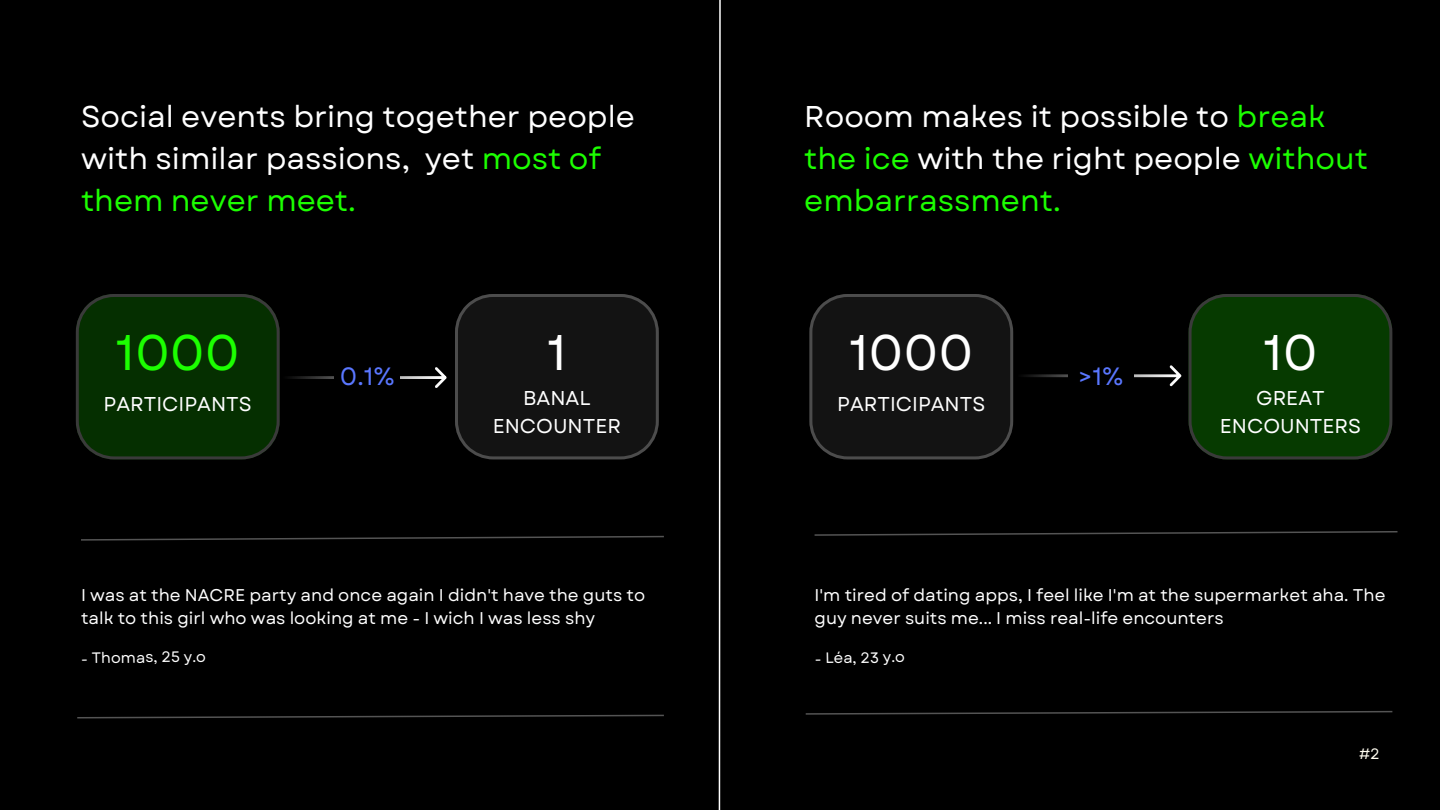
<style>
.page{position:relative;width:1440px;height:810px;background:#000}
.page>*{position:absolute;margin:0;border:0;box-sizing:border-box;transform-origin:0 0}
.t1{font:50px "Garet";color:#fff}
.t2{font:50px "Garet";color:#1cff00}
.t3{font:30px/42px "Garet";color:#fff}
.t4{font:25px "Garet";color:#5a77ff}
.t5{font:20px/27.8px "Garet";color:#fff;text-align:center}
.t6{font:17px/23.2px "Garet";color:#fff}
.t7{font:15px "Garet";color:#fff}
.t8{font:15px "Garet";color:#fffdf0}
.s1{color:#1cff00}
</style>
<div class="page">
<svg style="left:718px;top:0;width:3px;height:810px"></svg>
<svg style="left:455px;top:294px;width:204px;height:165px"></svg>
<svg style="left:76px;top:294px;width:371px;height:165px"></svg>
<div style="left:335px;top:356px;width:65px;height:41px;background:#000"></div>
<svg style="left:81px;top:535px;width:583px;height:6px"></svg>
<svg style="left:77px;top:714px;width:587px;height:5px"></svg>
<svg style="left:1189px;top:294px;width:203px;height:165px"></svg>
<svg style="left:809px;top:294px;width:372px;height:165px"></svg>
<div style="left:1068px;top:356px;width:66px;height:41px;background:#000"></div>
<svg style="left:814px;top:531px;width:584px;height:5px"></svg>
<svg style="left:805px;top:711px;width:588px;height:4px"></svg>
<p class="t3" style="left:81px;top:95px;width:555px">Social events bring together people with similar passions, yet <span class="s1">most of them never meet.</span></p>
<h1 class="t2" style="left:116px;top:317px;width:126px">1000</h1>
<h4 class="t5" style="left:104px;top:391px;width:150px">PARTICIPANTS</h4>
<h4 class="t4" style="left:340px;top:358px;width:56px">0.1%</h4>
<h3 class="t1" style="left:547px;top:317px;width:21px">1</h3>
<p class="t5" style="left:493px;top:384px;width:130px">BANAL<br>ENCOUNTER</p>
<h5 class="t6" style="left:81px;top:583px;width:566px">I was at the NACRE party and once again I didn't have the guts to talk to this girl who was looking at me - I wich I was less shy</h5>
<p class="t7" style="left:81px;top:648px;width:126px;rotate:-1deg">- Thomas, 25 y.o</p>
<h2 class="t3" style="left:804px;top:95px;width:565px">Rooom makes it possible to <span class="s1">break the ice</span> with the right people <span class="s1">without embarrassment.</span></h2>
<h1 class="t1" style="left:849px;top:317px;width:126px">1000</h1>
<h3 class="t5" style="left:837px;top:391px;width:150px">PARTICIPANTS</h3>
<p class="t4" style="left:1078px;top:358px;width:47px">&gt;1%</p>
<p class="t1" style="left:1263px;top:317px;width:56px">10</p>
<h4 class="t5" style="left:1220px;top:384px;width:143px">GREAT<br>ENCOUNTERS</h4>
<h4 class="t6" style="left:815px;top:583px;width:573px">I'm tired of dating apps, I feel like I'm at the supermarket aha. The guy never suits me... I miss real-life encounters</h4>
<h5 class="t7" style="left:815px;top:648px;width:92px;rotate:-1deg">- Léa, 23 y.o</h5>
<h2 class="t8" style="left:1359px;top:743px;width:22px">#2</h2>
</div>
